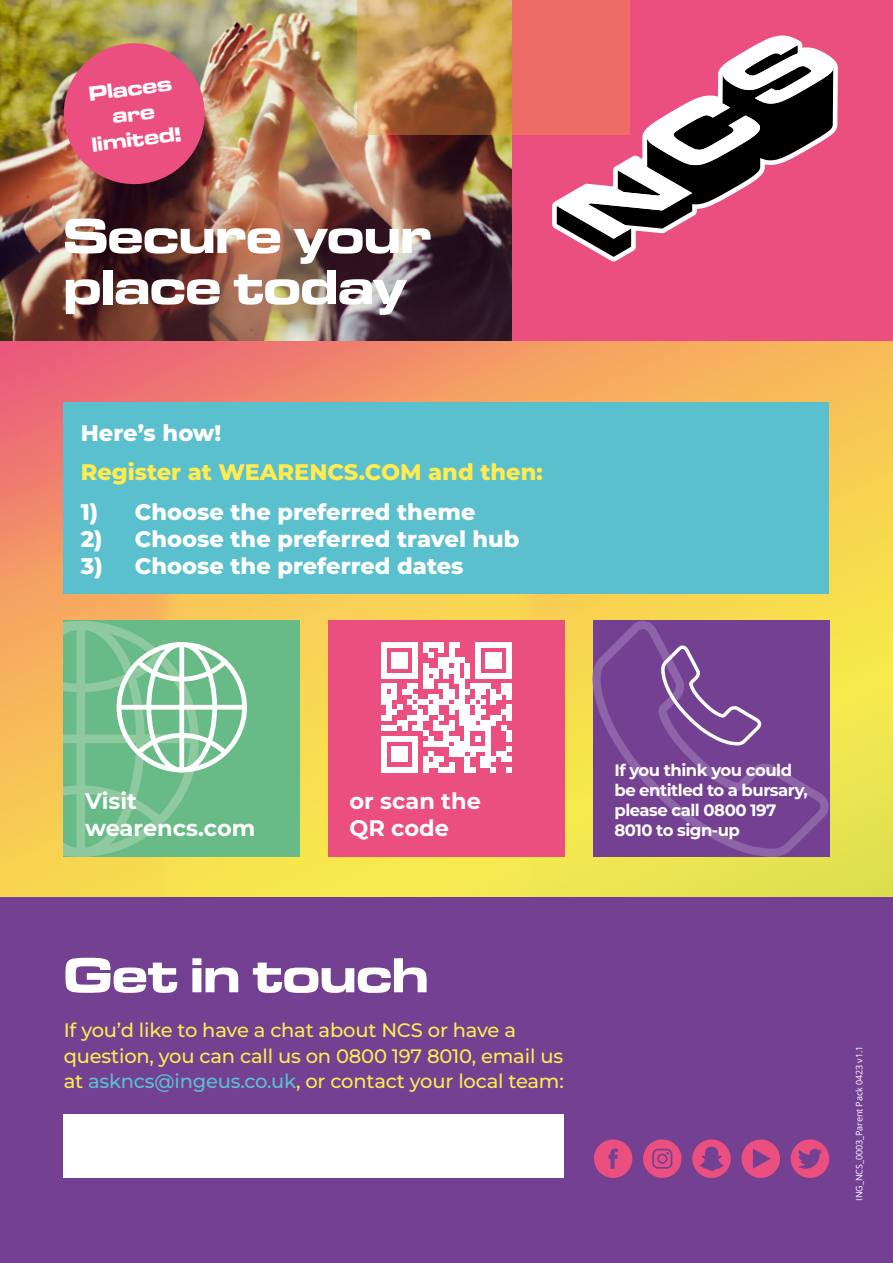
<style>
.page{position:relative;width:893px;height:1263px;background:#fff}
.page>*{position:absolute;margin:0;border:0;box-sizing:border-box;transform-origin:0 0}
.t1{font:51px/51px "Microgramma D Bold Exte";color:#fff}
.t2{font:800 22.5px "Montserrat";color:#fff}
.t3{font:700 22.5px/27px "Montserrat";color:#fff}
.t4{font:800 22.5px "Montserrat";color:#ffeb52}
.t5{font:21.3px/25.5px "Microgramma D Bold Exte";color:#fff;text-align:center}
.t6{font:100 19.5px/25.5px "Montserrat";letter-spacing:-.01em;color:#ffeb52}
.t7{font:700 16.5px/19.8px "Montserrat";letter-spacing:-.03em;color:#fff}
.t8{font:9px "Open Sans";letter-spacing:-.01em;color:#fff}
.s1{color:#5bc0cd}
</style>
<div class="page">
<img style="left:0;top:340px;width:893px;height:558px">
<div style="left:0;top:0;width:893px;height:340px;background:#ea4f7f"></div>
<svg style="left:552px;top:35px;width:286px;height:226px"></svg>
<svg style="left:557px;top:40px;width:276px;height:217px"></svg>
<div style="left:64px;top:402px;width:765px;height:191px;background:#5bc0cd"></div>
<div style="left:64px;top:621px;width:236px;height:236px;background:#68bb87"></div>
<div style="left:328px;top:621px;width:236px;height:236px;background:#ea4f7f"></div>
<svg style="left:381px;top:642px;width:131px;height:130px"></svg>
<svg style="left:592px;top:621px;width:237px;height:236px;background:#764494"></svg>
<svg style="left:661px;top:645px;width:100px;height:100px;background:#84579f"></svg>
<svg style="left:64px;top:621px;width:183px;height:236px"></svg>
<div style="left:117px;top:705px;width:130px;height:5px;background:#fff;border-radius:2px"></div>
<div style="left:179px;top:642px;width:5px;height:130px;background:#fff;border-radius:2px"></div>
<div style="left:0;top:898px;width:893px;height:365px;background:#734092"></div>
<div style="left:64px;top:1115px;width:500px;height:63px;background:#fff"></div>
<img style="left:0;top:0;width:512px;height:340px">
<img style="left:60px;top:39px;width:149px;height:149px">
<svg style="left:791px;top:1139px;width:38px;height:39px"></svg>
<svg style="left:594px;top:1139px;width:38px;height:39px"></svg>
<svg style="left:643px;top:1139px;width:39px;height:39px"></svg>
<svg style="left:741px;top:1139px;width:39px;height:39px"></svg>
<svg style="left:692px;top:1139px;width:39px;height:39px"></svg>
<svg style="left:357px;top:0;width:272px;height:134px;background:#d17e57"></svg>
<p class="t5" style="left:84px;top:81px;width:92px;rotate:-7deg">Places are limited!</p>
<h1 class="t1" style="left:64px;top:209px;width:369px">Secure your place today</h1>
<p class="t2" style="left:81px;top:416px;width:142px">Here’s how!</p>
<p class="t4" style="left:81px;top:456px;width:463px">Register at WEARENCS.COM and then:</p>
<p class="t2" style="left:81px;top:496px;width:396px">1) Choose the preferred theme</p>
<p class="t2" style="left:81px;top:523px;width:440px">2) Choose the preferred travel hub</p>
<p class="t2" style="left:81px;top:550px;width:384px">3) Choose the preferred dates</p>
<p class="t3" style="left:85px;top:786px;width:172px">Visit wearencs.com</p>
<p class="t3" style="left:349px;top:786px;width:133px">or scan the<br>QR code</p>
<h1 class="t1" style="left:64px;top:948px;width:366px">Get in touch</h1>
<p class="t6" style="left:64px;top:1017px;width:501px">If you’d like to have a chat about NCS or have a question, you can call us on 0800 197 8010, email us at <span class="s1">askncs@ingeus.co.uk</span>, or contact your local team:</p>
<p class="t7" style="left:614px;top:759px;width:195px">If you think you could be entitled to a bursary, please call 0800 197<br>8010 to sign-up</p>
<p class="t8" style="left:853px;top:1201px;width:157px;rotate:-90deg">ING_NCS_0003_Parent Pack 0423 v1.1</p>
</div>
